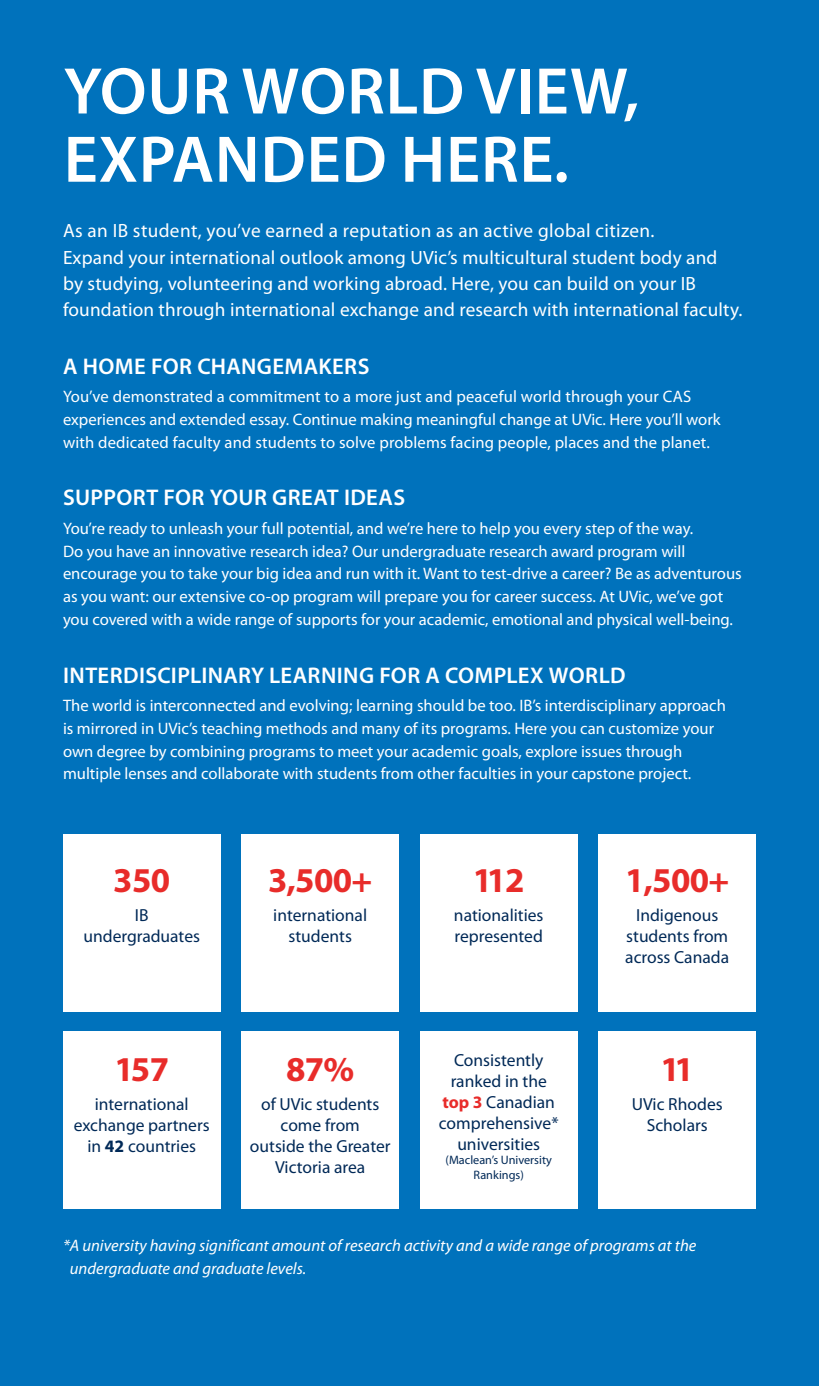
<style>
.page{position:relative;width:819px;height:1386px;background:#0072bc}
.page>*{position:absolute;margin:0;border:0;box-sizing:border-box;transform-origin:0 0}
.HEADING{font:600 66.5px/68.2px "Myriad Pro";letter-spacing:.01em;color:#fff}
.STAT_Number{font:700 35px "Myriad Pro";letter-spacing:-.02em;color:#e82c2a}
.SUBHEAD_Small_Caps_R{font:600 22.75px "Myriad Pro";letter-spacing:.015em;color:#fff}
.PARAGRAPH_Reverse_11{font:19.25px/26.2px "Myriad Pro";letter-spacing:.01em;color:#fff}
.STAT_Text{font:17.5px/21px "Myriad Pro";color:#002957;text-align:center}
.PARAGRAPH_Reverse_9{font:16.62px/22.8px "Myriad Pro";color:#fff}
.PARAGRAPH_Reverse_9-2{font:italic 16.62px/22.8px "Myriad Pro";color:#fff}
.STAT_Source{font:12.25px/14.7px "Myriad Pro";color:#002957;text-align:center}
.s1{font-weight:700}
.s2{font-weight:700;color:#e82c2a}
</style>
<div class="page">
<div style="left:63px;top:834px;width:157px;height:178px;background:#fff"></div>
<div style="left:242px;top:834px;width:157px;height:178px;background:#fff"></div>
<div style="left:420px;top:834px;width:158px;height:178px;background:#fff"></div>
<div style="left:598px;top:834px;width:158px;height:178px;background:#fff"></div>
<div style="left:63px;top:1031px;width:157px;height:178px;background:#fff"></div>
<div style="left:242px;top:1031px;width:157px;height:178px;background:#fff"></div>
<div style="left:420px;top:1031px;width:158px;height:178px;background:#fff"></div>
<div style="left:598px;top:1031px;width:158px;height:178px;background:#fff"></div>
<h1 class="HEADING" style="left:64px;top:55px;width:577px">YOUR WORLD VIEW,<br>EXPANDED HERE.</h1>
<p class="PARAGRAPH_Reverse_11" style="left:63px;top:217px;width:681px">As an IB student, you’ve earned a reputation as an active global citizen.<br>Expand your international outlook among UVic’s multicultural student body and<br>by studying, volunteering and working abroad. Here, you can build on your IB foundation through international exchange and research with international faculty.</p>
<h2 class="SUBHEAD_Small_Caps_R" style="left:63px;top:352px;width:308px">A HOME FOR CHANGEMAKERS</h2>
<p class="PARAGRAPH_Reverse_9" style="left:63px;top:385px;width:659px">You’ve demonstrated a commitment to a more just and peaceful world through your CAS experiences and extended essay. Continue making meaningful change at UVic. Here you’ll work with dedicated faculty and students to solve problems facing people, places and the planet.</p>
<h2 class="SUBHEAD_Small_Caps_R" style="left:63px;top:483px;width:344px">SUPPORT FOR YOUR GREAT IDEAS</h2>
<p class="PARAGRAPH_Reverse_9" style="left:63px;top:517px;width:680px">You’re ready to unleash your full potential, and we’re here to help you every step of the way.<br>Do you have an innovative research idea? Our undergraduate research award program will encourage you to take your big idea and run with it. Want to test-drive a career? Be as adventurous as you want: our extensive co-op program will prepare you for career success. At UVic, we’ve got you covered with a wide range of supports for your academic, emotional and physical well-being.</p>
<h2 class="SUBHEAD_Small_Caps_R" style="left:63px;top:661px;width:564px">INTERDISCIPLINARY LEARNING FOR A COMPLEX WORLD</h2>
<p class="PARAGRAPH_Reverse_9" style="left:63px;top:694px;width:664px">The world is interconnected and evolving; learning should be too. IB’s interdisciplinary approach is mirrored in UVic’s teaching methods and many of its programs. Here you can customize your own degree by combining programs to meet your academic goals, explore issues through multiple lenses and collaborate with students from other faculties in your capstone project.</p>
<p class="STAT_Number" style="left:113px;top:858px;width:58px">350</p>
<p class="STAT_Text" style="left:83px;top:904px;width:118px">IB undergraduates</p>
<p class="STAT_Number" style="left:268px;top:858px;width:106px">3,500+</p>
<p class="STAT_Text" style="left:273px;top:904px;width:95px">international students</p>
<p class="STAT_Number" style="left:114px;top:1046px;width:56px">157</p>
<p class="STAT_Text" style="left:74px;top:1093px;width:137px">international exchange partners in <span class="s1">42</span> countries</p>
<p class="STAT_Number" style="left:286px;top:1046px;width:70px">87%</p>
<p class="STAT_Text" style="left:250px;top:1093px;width:142px">of UVic students come from<br>outside the Greater<br>Victoria area</p>
<p class="STAT_Number" style="left:473px;top:858px;width:53px">112</p>
<p class="STAT_Text" style="left:454px;top:904px;width:91px;text-align:left">nationalities represented</p>
<p class="STAT_Text" style="left:439px;top:1049px;width:121px">Consistently ranked in the <span class="s2">top 3</span> Canadian comprehensive* universities</p>
<p class="STAT_Source" style="left:446px;top:1153px;width:108px">(Maclean’s University<br>Rankings)</p>
<p class="STAT_Number" style="left:625px;top:858px;width:106px">1,500+</p>
<p class="STAT_Text" style="left:625px;top:904px;width:105px">Indigenous students from across Canada</p>
<p class="STAT_Number" style="left:661px;top:1046px;width:35px">11</p>
<p class="STAT_Text" style="left:632px;top:1093px;width:92px">UVic Rhodes<br>Scholars</p>
<p class="PARAGRAPH_Reverse_9-2" style="left:70px;top:1234px;width:628px;text-indent:-7px">*A university having significant amount of research activity and a wide range of programs at the undergraduate and graduate levels.</p>
</div>
